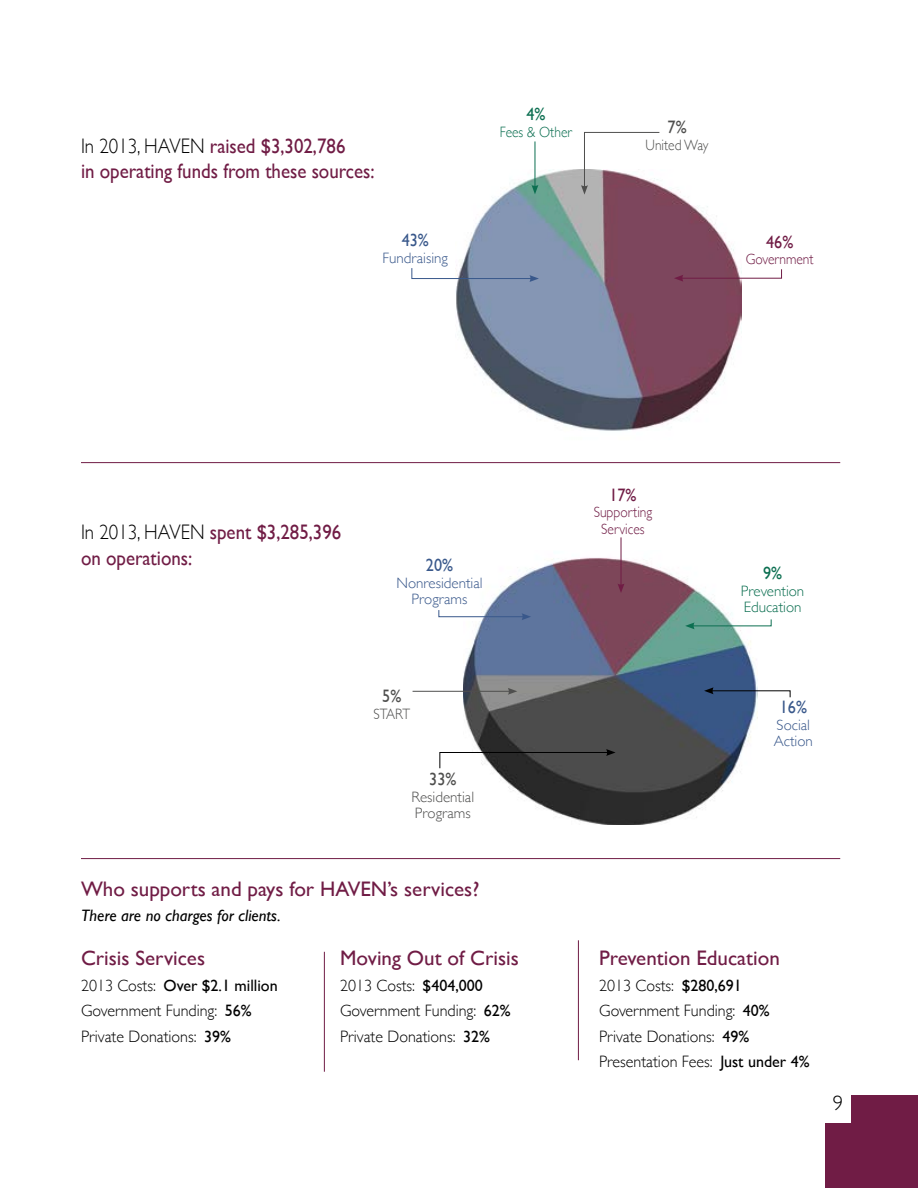
<style>
.page{position:relative;width:918px;height:1188px;background:#fff}
.page>*{position:absolute;margin:0;border:0;box-sizing:border-box;transform-origin:0 0}
.t1{font:21px/25.5px "Gill Sans";color:#701c45;scale:.9 1}
.t2{font:21px "Gill Sans";color:#701c45}
.t3{font:300 21px "Gill Sans";color:#000}
.t4{font:18px "Gill Sans";color:#39588b;scale:.9 1}
.t5{font:18px "Gill Sans";color:#4f4f4e;scale:.9 1}
.t6{font:18px "Gill Sans";color:#701c45;scale:.9 1}
.t7{font:18px "Gill Sans";color:#0c6f51;scale:.9 1}
.t8{font:300 16.5px/25.5px "Gill Sans";color:#000}
.t9{font:italic 16.5px "Gill Sans";color:#000}
.t10{font:300 15px/16.5px "Gill Sans";color:#39588b;text-align:center}
.t11{font:300 15px/16.5px "Gill Sans";color:#701c45;text-align:center;scale:.9 1}
.t12{font:300 15px/16.5px "Gill Sans";color:#4f4f4e}
.t13{font:300 15px/16.5px "Gill Sans";color:#0c6f51}
.t14{font:300 15px "Gill Sans";color:#4f4f4e;scale:.9 1}
.t15{font:300 15px "Gill Sans";color:#0c6f51;scale:.9 1}
.s1{font-weight:300;color:#000}
.s2{font-weight:400}
</style>
<div class="page">
<div style="left:825px;top:1095px;width:93px;height:93px;background:#701c45"></div>
<div style="left:822px;top:1094px;width:28px;height:29px;background:#fff"></div>
<img style="left:456px;top:169px;width:285px;height:262px">
<hr style="left:81px;top:462px;width:759px;height:1px;background:#701c45">
<hr style="left:81px;top:858px;width:759px;height:1px;background:#701c45">
<hr style="left:324px;top:952px;width:1px;height:120px;background:#701c45">
<hr style="left:578px;top:940px;width:1px;height:120px;background:#701c45">
<hr style="left:535px;top:141px;width:1px;height:46px;background:#0c6f51">
<svg style="left:532px;top:185px;width:6px;height:9px"></svg>
<img style="left:463px;top:551px;width:294px;height:274px">
<hr style="left:413px;top:691px;width:97px;height:1px;background:#4f4f4e">
<svg style="left:508px;top:688px;width:9px;height:7px"></svg>
<hr style="left:621px;top:537px;width:1px;height:49px;background:#701c45">
<svg style="left:618px;top:584px;width:6px;height:9px"></svg>
<svg style="left:439px;top:749px;width:177px;height:20px"></svg>
<svg style="left:704px;top:687px;width:87px;height:11px"></svg>
<svg style="left:685px;top:619px;width:87px;height:10px"></svg>
<svg style="left:438px;top:609px;width:93px;height:11px"></svg>
<svg style="left:411px;top:267px;width:128px;height:15px"></svg>
<svg style="left:674px;top:268px;width:108px;height:14px"></svg>
<svg style="left:581px;top:132px;width:79px;height:63px"></svg>
<p class="t1" style="left:81px;top:132px;width:328px"><span class="s1">In 2013, HAVEN</span> raised $3,302,786<br>in operating funds from these sources:</p>
<p class="t4" style="left:402px;top:230px;width:32px">43%</p>
<p class="t10" style="left:383px;top:249px;width:67px">Fundraising</p>
<p class="t7" style="left:526px;top:104px;width:23px">4%</p>
<p class="t15" style="left:500px;top:120px;width:82px">Fees &amp; Other</p>
<p class="t5" style="left:668px;top:117px;width:23px">7%</p>
<p class="t14" style="left:646px;top:133px;width:71px">United Way</p>
<p class="t6" style="left:766px;top:231px;width:32px">46%</p>
<p class="t11" style="left:746px;top:251px;width:77px">Government</p>
<p class="t1" style="left:81px;top:519px;width:291px"><span class="s1">In 2013, HAVEN</span> spent $3,285,396 on operations:</p>
<p class="t4" style="left:426px;top:555px;width:32px">20%</p>
<p class="t10" style="left:397px;top:574px;width:88px">Nonresidential<br>Programs</p>
<p class="t5" style="left:382px;top:686px;width:23px">5%</p>
<p class="t14" style="left:373px;top:702px;width:42px">START</p>
<p class="t5" style="left:429px;top:769px;width:32px">33%</p>
<p class="t12" style="left:412px;top:788px;width:64px">Residential<br>Programs</p>
<p class="t2" style="left:81px;top:876px;width:400px">Who supports and pays for HAVEN’s services?</p>
<p class="t9" style="left:81px;top:906px;width:201px">There are no charges for clients.</p>
<p class="t2" style="left:81px;top:946px;width:126px">Crisis Services</p>
<p class="t8" style="left:81px;top:972px;width:198px">2013 Costs: <span class="s2">Over $2.1 million<br></span>Government Funding: <span class="s2">56%<br></span>Private Donations: <span class="s2">39%</span></p>
<p class="t2" style="left:340px;top:946px;width:180px">Moving Out of Crisis</p>
<p class="t8" style="left:340px;top:972px;width:172px">2013 Costs: <span class="s2">$404,000<br></span>Government Funding: <span class="s2">62%<br></span>Private Donations: <span class="s2">32%</span></p>
<p class="t6" style="left:609px;top:484px;width:32px">17%</p>
<p class="t11" style="left:594px;top:503px;width:67px">Supporting<br>Services</p>
<p class="t7" style="left:763px;top:563px;width:23px">9%</p>
<p class="t13" style="left:741px;top:582px;width:65px">Prevention<br>Education</p>
<p class="t4" style="left:780px;top:697px;width:32px">16%</p>
<p class="t10" style="left:774px;top:716px;width:41px;text-align:left">Social<br>Action</p>
<p class="t2" style="left:599px;top:946px;width:182px">Prevention Education</p>
<p class="t8" style="left:599px;top:972px;width:212px">2013 Costs: <span class="s2">$280,691<br></span>Government Funding: <span class="s2">40%<br></span>Private Donations: <span class="s2">49%<br></span>Presentation Fees: <span class="s2">Just under 4%</span></p>
<p class="t3" style="left:833px;top:1086px;width:12px">9</p>
</div>
